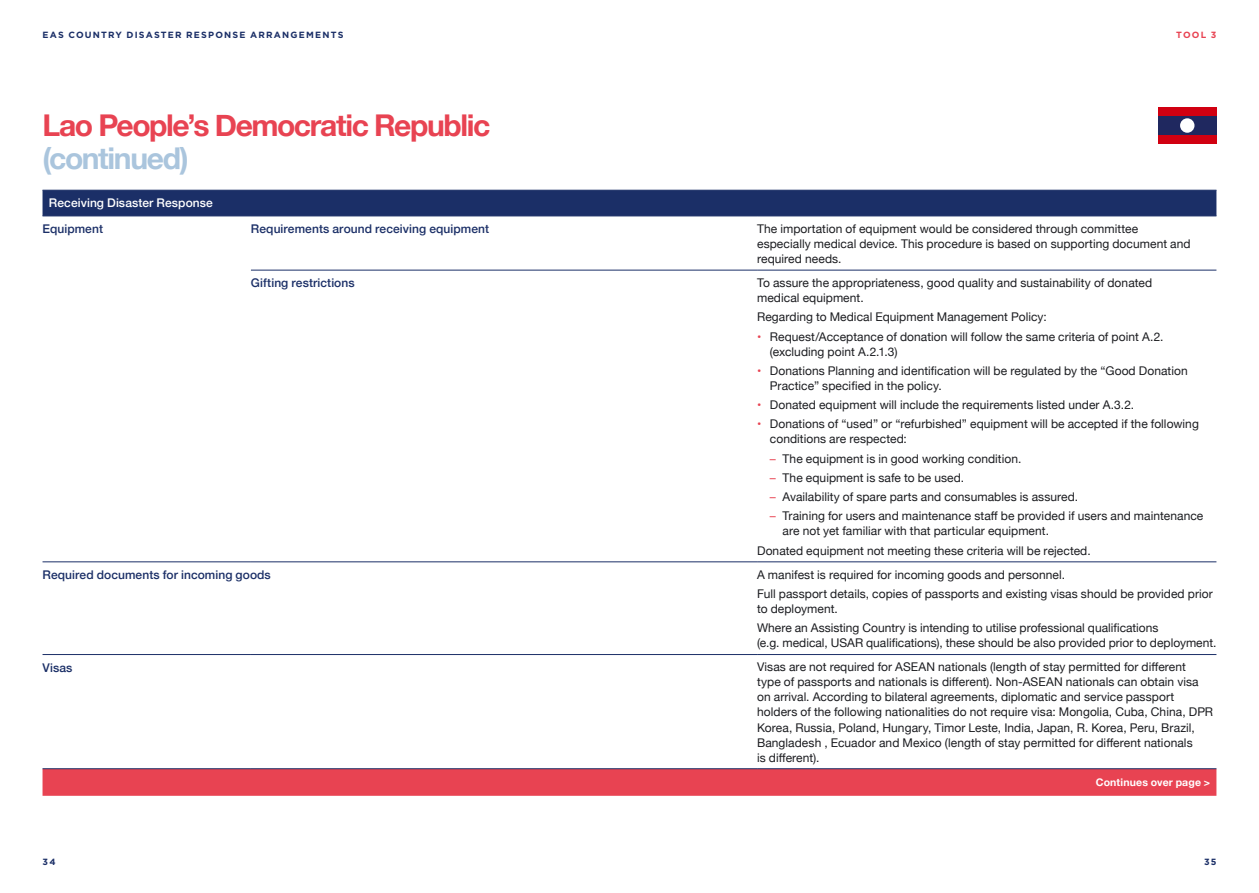
<style>
.page{position:relative;width:1259px;height:893px;background:#fff}
.page>*{position:absolute;margin:0;border:0;box-sizing:border-box;transform-origin:0 0}
.H1__continued{font:700 30px/33px "Helvetica Neue";letter-spacing:-.045em;color:#e84352}
.Table_Text{font:12px/15px "Helvetica Neue";letter-spacing:.005em;color:#1b1c20}
.Table_Highlight{font:500 12px "Helvetica Neue";letter-spacing:.005em;color:#1b2f67}
.Table_Header{font:500 12px "Helvetica Neue";letter-spacing:.005em;color:#fff}
.Table_Continues_Line{font:700 10.5px "Helvetica Neue";letter-spacing:.015em;color:#fff}
.t1{font:700 9px "Gotham HTF";letter-spacing:.135em;color:#1b2f67}
.t2{font:700 9px "Gotham HTF";color:#e84352}
.s1{color:#aac5dd}
.s2{color:#e84352}
</style>
<div class="page">
<div style="left:43px;top:769px;width:1173px;height:27px;background:#e84352"></div>
<div style="left:1158px;top:107px;width:58px;height:37px;background:#d10011"></div>
<div style="left:1158px;top:117px;width:58px;height:18px;background:#1f285f"></div>
<div style="left:1180px;top:118px;width:14px;height:15px;background:#fff;border-radius:50%"></div>
<div style="left:43px;top:191px;width:1173px;height:25px;background:#1b2f67"></div>
<hr style="left:757px;top:190px;width:459px;height:1px;background:#1b2f67">
<hr style="left:757px;top:216px;width:459px;height:1px;background:#1b2f67">
<hr style="left:251px;top:270px;width:506px;height:1px;background:#1b2f67">
<hr style="left:757px;top:270px;width:459px;height:1px;background:#1b2f67">
<hr style="left:43px;top:561px;width:208px;height:1px;background:#1b2f67">
<hr style="left:251px;top:561px;width:506px;height:1px;background:#1b2f67">
<hr style="left:757px;top:561px;width:459px;height:1px;background:#1b2f67">
<hr style="left:43px;top:654px;width:208px;height:1px;background:#1b2f67">
<hr style="left:251px;top:654px;width:506px;height:1px;background:#1b2f67">
<hr style="left:757px;top:654px;width:459px;height:1px;background:#1b2f67">
<hr style="left:43px;top:768px;width:208px;height:1px;background:#1b2f67">
<hr style="left:251px;top:768px;width:506px;height:1px;background:#1b2f67">
<hr style="left:757px;top:768px;width:459px;height:1px;background:#1b2f67">
<hr style="left:43px;top:190px;width:208px;height:1px;background:#1b2f67">
<hr style="left:251px;top:190px;width:506px;height:1px;background:#1b2f67">
<hr style="left:43px;top:216px;width:208px;height:1px;background:#1b2f67">
<hr style="left:251px;top:216px;width:506px;height:1px;background:#1b2f67">
<p class="t1" style="left:43px;top:29px;width:302px">EAS COUNTRY DISASTER RESPONSE ARRANGEMENTS</p>
<p class="t2" style="left:1176px;top:29px;width:42px">TOOL 3</p>
<p class="H1__continued" style="left:43px;top:109px;width:449px">Lao People’s Democratic Republic <span class="s1">(continued)</span></p>
<p class="Table_Header" style="left:49px;top:193px;width:165px">Receiving Disaster Response</p>
<p class="Table_Highlight" style="left:43px;top:219px;width:62px">Equipment</p>
<p class="Table_Highlight" style="left:251px;top:219px;width:240px">Requirements around receiving equipment</p>
<p class="Table_Text" style="left:757px;top:222px;width:435px">The importation of equipment would be considered through committee especially medical device. This procedure is based on supporting document and required needs.</p>
<p class="Table_Highlight" style="left:251px;top:273px;width:105px">Gifting restrictions</p>
<p class="Table_Text" style="left:757px;top:276px;width:396px">To assure the appropriateness, good quality and sustainability of donated medical equipment.</p>
<p class="Table_Text" style="left:757px;top:310px;width:291px">Regarding to Medical Equipment Management Policy:</p>
<p class="Table_Text" style="left:770px;top:329px;width:395px;text-indent:-13px"><span class="s2">•</span> Request/Acceptance of donation will follow the same criteria of point A.2. (excluding point A.2.1.3)</p>
<p class="Table_Text" style="left:770px;top:364px;width:419px;text-indent:-13px"><span class="s2">•</span> Donations Planning and identification will be regulated by the “Good Donation<br>Practice” specified in the policy.</p>
<p class="Table_Text" style="left:757px;top:398px;width:378px"><span class="s2">•</span> Donated equipment will include the requirements listed under A.3.2.</p>
<p class="Table_Text" style="left:770px;top:417px;width:430px;text-indent:-13px"><span class="s2">•</span> Donations of “used” or “refurbished” equipment will be accepted if the following conditions are respected:</p>
<p class="Table_Text" style="left:770px;top:451px;width:253px"><span class="s2">–</span> The equipment is in good working condition.</p>
<p class="Table_Text" style="left:770px;top:471px;width:196px"><span class="s2">–</span> The equipment is safe to be used.</p>
<p class="Table_Text" style="left:770px;top:490px;width:310px"><span class="s2">–</span> Availability of spare parts and consumables is assured.</p>
<p class="Table_Text" style="left:782px;top:509px;width:422px;text-indent:-13px"><span class="s2">–</span> Training for users and maintenance staff be provided if users and maintenance are not yet familiar with that particular equipment.</p>
<p class="Table_Text" style="left:757px;top:543px;width:335px">Donated equipment not meeting these criteria will be rejected.</p>
<p class="Table_Highlight" style="left:43px;top:565px;width:230px">Required documents for incoming goods</p>
<p class="Table_Text" style="left:757px;top:568px;width:309px">A manifest is required for incoming goods and personnel.</p>
<p class="Table_Text" style="left:757px;top:587px;width:457px">Full passport details, copies of passports and existing visas should be provided prior to deployment.</p>
<p class="Table_Text" style="left:757px;top:621px;width:461px">Where an Assisting Country is intending to utilise professional qualifications<br>(e.g. medical, USAR qualifications), these should be also provided prior to deployment.</p>
<p class="Table_Highlight" style="left:43px;top:658px;width:31px">Visas</p>
<p class="Table_Text" style="left:757px;top:660px;width:457px">Visas are not required for ASEAN nationals (length of stay permitted for different<br>type of passports and nationals is different). Non-ASEAN nationals can obtain visa on arrival. According to bilateral agreements, diplomatic and service passport holders of the following nationalities do not require visa: Mongolia, Cuba, China, DPR Korea, Russia, Poland, Hungary, Timor Leste, India, Japan, R. Korea, Peru, Brazil, Bangladesh , Ecuador and Mexico (length of stay permitted for different nationals<br>is different).</p>
<p class="Table_Continues_Line" style="left:1095px;top:774px;width:116px">Continues over page &gt;</p>
<p class="t1" style="left:43px;top:856px;width:15px">34</p>
<p class="t1" style="left:1204px;top:856px;width:14px">35</p>
</div>
